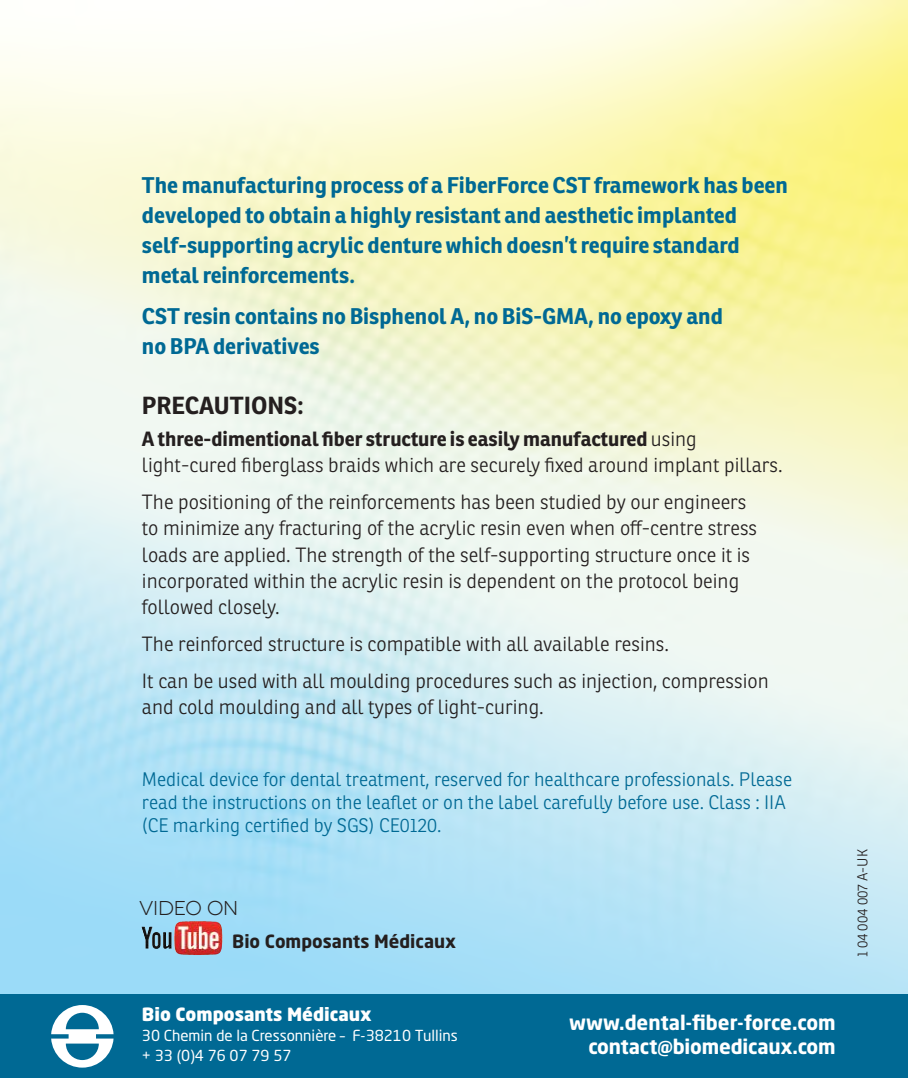
<style>
.page{position:relative;width:908px;height:1078px;background:#fff}
.page>*{position:absolute;margin:0;border:0;box-sizing:border-box;transform-origin:0 0}
.t1{font:700 24px "Ronnia";color:#241f1f}
.t2{font:700 22px/30px "Ronnia";color:#006994}
.t3{font:300 20px/26px "Ronnia";color:#241f1f}
.t4{font:700 20px/24px "Neo Sans Std";letter-spacing:-.01em;color:#fff;text-align:right}
.t5{font:20px "Novecentowide";letter-spacing:-.01em;color:#241f1f}
.t6{font:300 19px/22.8px "Ronnia";color:#006994}
.t7{font:700 18px "Neo Sans Std";color:#241f1f}
.t8{font:900 18px "Neo Sans Std";color:#fff}
.t9{font:15px/20px "Neo Sans Std";color:#fff}
.t10{font:300 14px "Ronnia";color:#241f1f}
.s1{font-weight:700}
</style>
<div class="page">
<img style="left:0;top:0;width:907px;height:993px">
<div style="left:0;top:993px;width:907px;height:84px;background:#006994"></div>
<img style="left:141px;top:920px;width:81px;height:34px">
<svg style="left:51px;top:1005px;width:62px;height:62px"></svg>
<p class="t2" style="left:142px;top:169px;width:647px">The manufacturing process of a FiberForce CST framework has been developed to obtain a highly resistant and aesthetic implanted self-supporting acrylic denture which doesn’t require standard metal reinforcements.</p>
<p class="t2" style="left:142px;top:301px;width:582px">CST resin contains no Bisphenol A, no BiS-GMA, no epoxy and no BPA derivatives</p>
<p class="t1" style="left:142px;top:390px;width:163px">PRECAUTIONS:</p>
<p class="t3" style="left:142px;top:425px;width:642px"><span class="s1">A three-dimentional fiber structure is easily manufactured</span> using light-cured fiberglass braids which are securely fixed around implant pillars.</p>
<p class="t3" style="left:142px;top:489px;width:616px">The positioning of the reinforcements has been studied by our engineers to minimize any fracturing of the acrylic resin even when off-centre stress loads are applied. The strength of the self-supporting structure once it is incorporated within the acrylic resin is dependent on the protocol being followed closely.</p>
<p class="t3" style="left:142px;top:625px;width:628px;line-height:37.4px">The reinforced structure is compatible with all available resins.<br>It can be used with all moulding procedures such as injection, compression</p>
<p class="t3" style="left:142px;top:694px;width:403px">and cold moulding and all types of light-curing.</p>
<p class="t6" style="left:142px;top:768px;width:651px">Medical device for dental treatment, reserved for healthcare professionals. Please read the instructions on the leaflet or on the label carefully before use. Class : IIA (CE marking certified by SGS) CE0120.</p>
<p class="t5" style="left:139px;top:895px;width:101px">VIDEO ON</p>
<p class="t7" style="left:232px;top:929px;width:225px">Bio Composants Médicaux</p>
<p class="t8" style="left:142px;top:1002px;width:231px">Bio Composants Médicaux</p>
<p class="t9" style="left:142px;top:1025px;width:317px">30 Chemin de la Cressonnière – F-38210 Tullins + 33 (0)4 76 07 79 57</p>
<p class="t4" style="left:569px;top:1009px;width:268px">www.dental-fiber-force.com contact@biomedicaux.com</p>
<p class="t10" style="left:853px;top:957px;width:109px;rotate:-90deg">1 04 004 007 A-UK</p>
</div>
